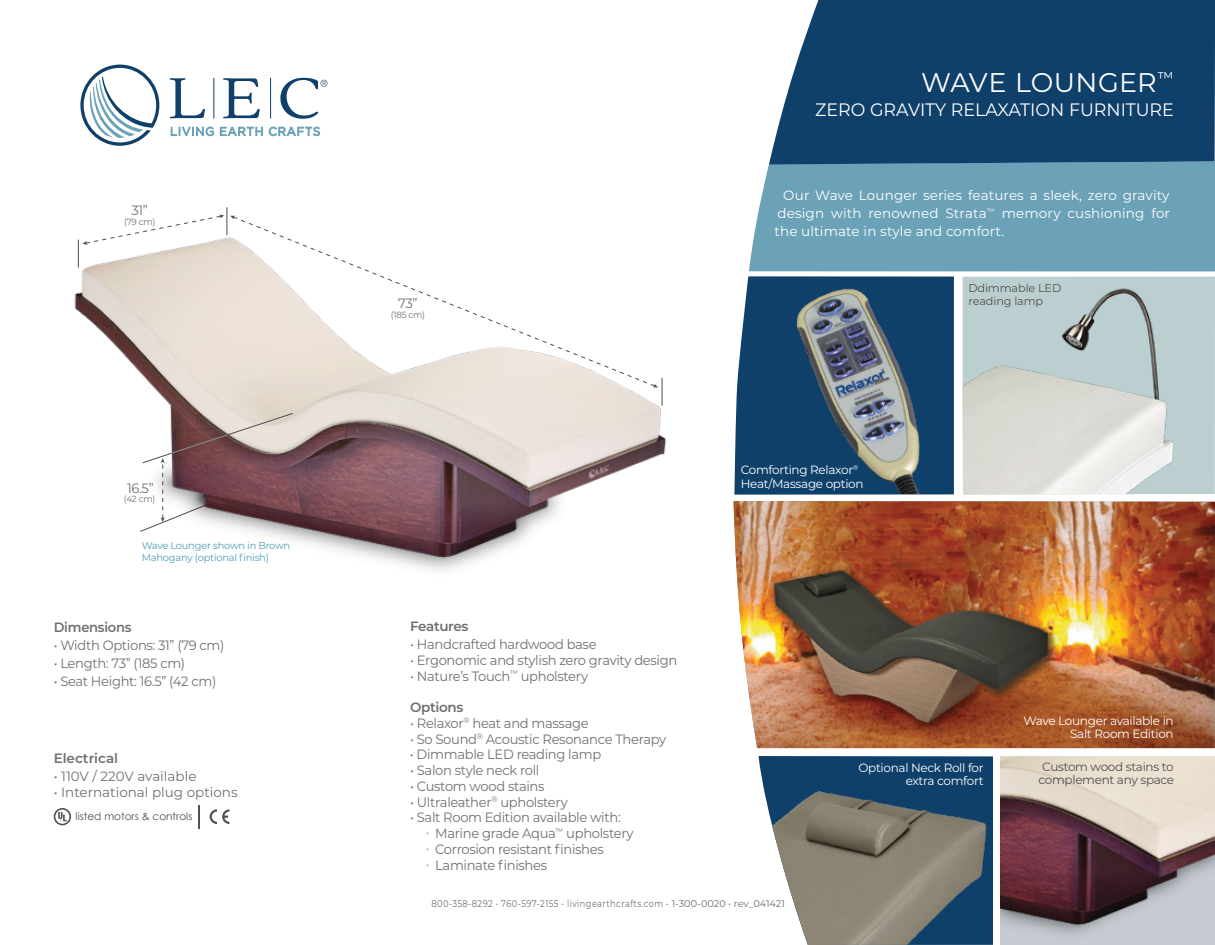
<style>
.page{position:relative;width:1215px;height:945px;background:#fff}
.page>*{position:absolute;margin:0;border:0;box-sizing:border-box;transform-origin:0 0}
.t1{font:27px "Montserrat";letter-spacing:.01em;color:#fff}
.t2{font:18px "Montserrat";color:#fff}
.t3{font:13.5px/15.8px "Montserrat";letter-spacing:-.025em;color:#6f7073}
.t4{font:13.5px/18px "Montserrat";letter-spacing:.01em;color:#fff;text-align:justify}
.t5{font:13.5px "Montserrat";color:#6f7073}
.t6{font:600 13.5px "Montserrat";letter-spacing:-.01em;color:#6f7073}
.t7{font:600 13.5px "Montserrat";letter-spacing:-.025em;color:#6d6e71}
.t8{font:12px/13.5px "Montserrat";letter-spacing:-.025em;color:#fff;text-align:right}
.t9{font:12px/13.5px "Montserrat";letter-spacing:-.025em;color:#4f5050;text-align:center}
.t10{font:11.25px/12.8px "Montserrat";letter-spacing:-.01em;color:#4e4f4f}
.t11{font:10.5px "Century Gothic";color:#4f5050}
.t12{font:9.9px/12.5px "Montserrat";letter-spacing:-.025em;color:#4e9eb8}
.t13{font:9.75px "Montserrat";letter-spacing:.05em;color:#6f7073;scale:.85 1}
.t14{font:9px "Montserrat";letter-spacing:-.025em;color:#6f7073}
.s1{color:#6d6e71}
</style>
<div class="page">
<img style="left:963px;top:277px;width:251px;height:217px">
<div style="left:749px;top:164px;width:466px;height:108px;background:#6ba2b8"></div>
<div style="left:769px;top:0;width:446px;height:164px;background:#0f406a"></div>
<svg style="left:170px;top:78px;width:35px;height:40px"></svg>
<svg style="left:223px;top:78px;width:37px;height:40px"></svg>
<svg style="left:171px;top:127px;width:43px;height:9px"></svg>
<svg style="left:220px;top:127px;width:43px;height:9px"></svg>
<svg style="left:269px;top:127px;width:51px;height:9px"></svg>
<hr style="left:213px;top:78px;width:1px;height:40px;background:#0f406a">
<hr style="left:270px;top:78px;width:1px;height:40px;background:#0f406a">
<svg style="left:280px;top:78px;width:47px;height:41px"></svg>
<svg style="left:80px;top:65px;width:79px;height:81px"></svg>
<svg style="left:734px;top:276px;width:220px;height:219px;fill:#0f406a"></svg>
<img style="left:1000px;top:757px;width:215px;height:188px">
<img style="left:734px;top:501px;width:481px;height:247px">
<svg style="left:210px;top:809px;width:19px;height:15px"></svg>
<svg style="left:198px;top:805px;width:1px;height:24px"></svg>
<svg style="left:54px;top:808px;width:17px;height:17px"></svg>
<div style="left:759px;top:756px;width:234px;height:17px;background:#0f406a"></div>
<img style="left:761px;top:772px;width:232px;height:173px">
<img style="left:748px;top:284px;width:206px;height:210px">
<img style="left:74px;top:215px;width:593px;height:356px">
<svg style="left:233px;top:216px;width:423px;height:171px"></svg>
<svg style="left:78px;top:207px;width:157px;height:61px"></svg>
<svg style="left:653px;top:378px;width:10px;height:28px"></svg>
<svg style="left:140px;top:413px;width:177px;height:119px"></svg>
<p class="t3" style="left:131px;top:202px;width:18px">31”</p>
<p class="t14" style="left:124px;top:215px;width:33px">(79 cm)</p>
<p class="t3" style="left:127px;top:480px;width:28px">16.5”</p>
<p class="t14" style="left:124px;top:492px;width:33px">(42 cm)</p>
<p class="t12" style="left:142px;top:539px;width:150px">Wave Lounger shown in Brown<br>Mahogany (optional finish)</p>
<p class="t6" style="left:54px;top:618px;width:79px">Dimensions</p>
<p class="t3" style="left:54px;top:637px;width:172px">• Width Options: <span class="s1">31</span>” <span class="s1">(</span>79 cm)</p>
<p class="t3" style="left:54px;top:655px;width:133px">• Length: 73” (185 cm)</p>
<p class="t3" style="left:54px;top:673px;width:164px">• Seat Height: 16.5” (42 cm)</p>
<p class="t6" style="left:54px;top:748px;width:66px">Electrical</p>
<p class="t5" style="left:54px;top:767px;width:144px">• 110V / 220V available</p>
<p class="t5" style="left:54px;top:783px;width:185px">• International plug options</p>
<p class="t11" style="left:76px;top:808px;width:118px">listed motors &amp; controls</p>
<h1 class="t1" style="left:921px;top:64px;width:254px">WAVE LOUNGER<sup>™</sup></h1>
<h2 class="t2" style="left:815px;top:97px;width:360px">ZERO GRAVITY RELAXATION FURNITURE</h2>
<p class="t3" style="left:398px;top:294px;width:21px">73”</p>
<p class="t14" style="left:391px;top:309px;width:36px">(185 cm)</p>
<p class="t7" style="left:410px;top:617px;width:60px">Features</p>
<p class="t3" style="left:410px;top:636px;width:188px">• Handcrafted hardwood base</p>
<p class="t3" style="left:410px;top:652px;width:269px">• Ergonomic and stylish zero gravity design</p>
<p class="t3" style="left:410px;top:667px;width:179px">• Nature’s Touch<sup>™</sup> upholstery</p>
<p class="t7" style="left:410px;top:698px;width:55px">Options</p>
<p class="t3" style="left:410px;top:715px;width:180px">• Relaxor<sup>®</sup> heat and massage</p>
<p class="t3" style="left:410px;top:730px;width:258px">• So Sound<sup>®</sup> Acoustic Resonance Therapy</p>
<p class="t3" style="left:410px;top:746px;width:193px">• Dimmable LED reading lamp</p>
<p class="t3" style="left:410px;top:762px;width:131px">• Salon style neck roll</p>
<p class="t3" style="left:410px;top:778px;width:136px">• Custom wood stains</p>
<p class="t3" style="left:410px;top:793px;width:159px">• Ultraleather<sup>®</sup> upholstery</p>
<p class="t3" style="left:426px;top:809px;width:209px;text-indent:-16px">• Salt Room Edition available with:<br>∙ Marine grade Aqua<sup>™</sup> upholstery ∙ Corrosion resistant finishes<br>∙ Laminate finishes</p>
<p class="t4" style="left:774px;top:186px;width:397px;text-indent:9px">Our Wave Lounger series features a sleek, zero gravity design with renowned Strata<sup>™</sup> memory cushioning for the ultimate in style and comfort.</p>
<p class="t8" style="left:741px;top:463px;width:124px;text-align:left">Comforting Relaxor<sup>®<br></sup>Heat/Massage option</p>
<p class="t10" style="left:968px;top:282px;width:94px">Ddimmable LED reading lamp</p>
<p class="t8" style="left:1023px;top:713px;width:152px">Wave Lounger available in<br>Salt Room Edition</p>
<p class="t8" style="left:858px;top:761px;width:127px">Optional Neck Roll for extra comfort</p>
<p class="t9" style="left:1039px;top:759px;width:137px">Custom wood stains to complement any space</p>
<p class="t13" style="left:432px;top:897px;width:417px">800-358-8292 • 760-597-2155 • livingearthcrafts.com • <span class="s1">1-300-0020</span> • <span class="s1">rev_041421</span></p>
</div>
